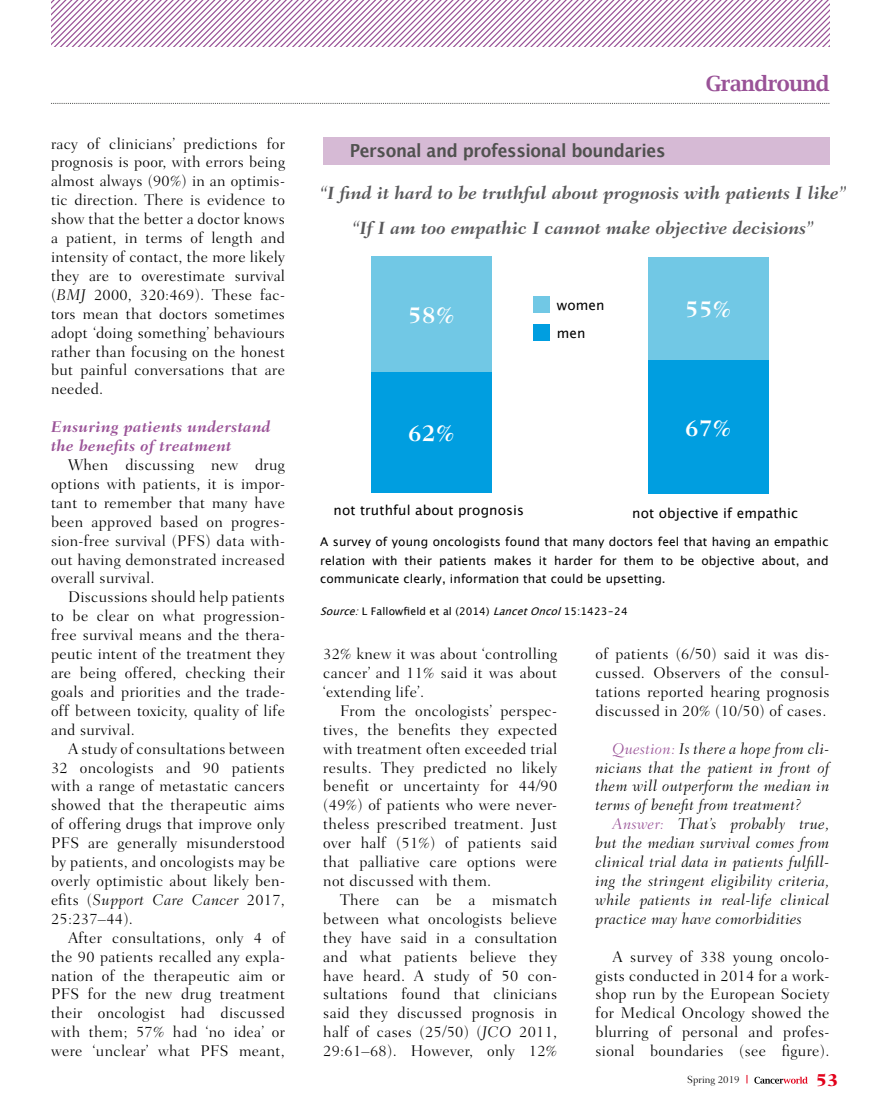
<style>
.page{position:relative;width:872px;height:1106px;background:#fff}
.page>*{position:absolute;margin:0;border:0;box-sizing:border-box;transform-origin:0 0}
.t1{font:700 23.7px "Fairfield LH";color:#fff}
.t2{font:600 21px "Lucida Bright";letter-spacing:-.025em;color:#995297}
.t3{font:18px/34.5px "Fairfield LH Sw Bold Italic Os F";color:#58585a;text-align:center}
.t4{font:700 18px "Lucida Grande";letter-spacing:-.02em;color:#50514f;scale:.93 1}
.t5{font:800 18px "Fairfield LH";color:#e2001a}
.t6{font:300 15.75px/18.9px "Fairfield LH";letter-spacing:.02em;color:#000;text-align:justify}
.t7{font:italic 300 15.75px/18.9px "Fairfield LH";letter-spacing:.02em;color:#000;text-align:justify}
.t8{font:italic 700 15.75px/18.9px "Fairfield LH";letter-spacing:.02em;color:#995297}
.t9{font:13.5px/28.3px "Lucida Grande";letter-spacing:.01em;color:#000}
.t10{font:12px/18.9px "Lucida Grande";letter-spacing:.01em;color:#000;text-align:justify}
.t11{font:10.5px "Lucida Grande";letter-spacing:.01em;color:#000}
.t12{font:300 10.5px "Fairfield LH";color:#000}
.s1{font-style:italic}
.s2{color:#995297}
</style>
<div class="page">
<svg style="left:754px;top:1076px;width:53px;height:7px"></svg>
<div style="left:323px;top:137px;width:506px;height:27px;background:#d6bad5"></div>
<div style="left:371px;top:256px;width:120px;height:116px;background:#71c8e5"></div>
<div style="left:371px;top:372px;width:120px;height:121px;background:#009ee0"></div>
<div style="left:648px;top:257px;width:120px;height:103px;background:#71c8e5"></div>
<div style="left:648px;top:360px;width:120px;height:134px;background:#009ee0"></div>
<div style="left:534px;top:296px;width:16px;height:17px;background:#71c8e5"></div>
<div style="left:534px;top:325px;width:16px;height:16px;background:#009ee0"></div>
<svg style="left:51px;top:0;width:778px;height:47px"></svg>
<svg style="left:51px;top:103px;width:778px;height:1px"></svg>
<p class="t6" style="left:51px;top:134px;width:235px">racy of clinicians’ predictions for prognosis is poor, with errors being almost always (90%) in an optimis&shy;tic direction. There is evidence to show that the better a doctor knows a patient, in terms of length and intensity of contact, the more likely they are to overestimate survival (<span class="s1">BMJ</span> 2000, 320:469). These fac&shy;tors mean that doctors sometimes adopt ‘doing something’ behaviours rather than focusing on the honest but painful conversations that are needed.</p>
<p class="t8" style="left:51px;top:417px;width:221px">Ensuring patients understand the benefits of treatment</p>
<p class="t6" style="left:51px;top:455px;width:235px;text-indent:17px">When discussing new drug options with patients, it is impor&shy;tant to remember that many have been approved based on progres&shy;sion-free survival (PFS) data with&shy;out having demonstrated increased overall survival.</p>
<p class="t6" style="left:51px;top:588px;width:235px;text-indent:17px">Discussions should help patients to be clear on what progression&shy;free survival means and the thera&shy;peutic intent of the treatment they are being offered, checking their goals and priorities and the trade&shy;off between toxicity, quality of life and survival.</p>
<p class="t6" style="left:51px;top:739px;width:235px;text-indent:17px">A study of consultations between 32 oncologists and 90 patients with a range of metastatic cancers showed that the therapeutic aims of offering drugs that improve only PFS are generally misunderstood by patients, and oncologists may be overly optimistic about likely ben&shy;efits (<span class="s1">Support Care Cancer</span> 2017, 25:237–44).</p>
<p class="t6" style="left:51px;top:928px;width:235px;text-indent:17px">After consultations, only 4 of the 90 patients recalled any expla&shy;nation of the therapeutic aim or PFS for the new drug treatment their oncologist had discussed with them; 57% had ‘no idea’ or were ‘unclear’ what PFS meant,</p>
<p class="t4" style="left:350px;top:135px;width:341px">Personal and professional boundaries</p>
<h2 class="t2" style="left:705px;top:71px;width:125px">Grandround</h2>
<p class="t3" style="left:320px;top:176px;width:527px">“I find it hard to be truthful about prognosis with patients I like” “If I am too empathic I cannot make objective decisions”</p>
<h1 class="t1" style="left:408px;top:301px;width:48px">58%</h1>
<p class="t9" style="left:557px;top:291px;width:49px">women men</p>
<h1 class="t1" style="left:685px;top:296px;width:48px">55%</h1>
<h1 class="t1" style="left:408px;top:419px;width:48px">62%</h1>
<h1 class="t1" style="left:685px;top:414px;width:48px">67%</h1>
<p class="t9" style="left:333px;top:496px;width:192px">not truthful about prognosis</p>
<p class="t9" style="left:632px;top:499px;width:167px">not objective if empathic</p>
<p class="t10" style="left:320px;top:532px;width:510px">A survey of young oncologists found that many doctors feel that having an empathic relation with their patients makes it harder for them to be objective about, and communicate clearly, information that could be upsetting.</p>
<p class="t11" style="left:320px;top:605px;width:309px"><span class="s1">Source:</span>L Fallowfield et al (2014) <span class="s1">LancetOncol</span>15:1423‒24</p>
<p class="t6" style="left:323px;top:644px;width:235px">32% knew it was about ‘controlling cancer’ and 11% said it was about ‘extending life’.</p>
<p class="t6" style="left:323px;top:701px;width:235px;text-indent:17px">From the oncologists’ perspec&shy;tives, the benefits they expected with treatment often exceeded trial results. They predicted no likely benefit or uncertainty for 44/90 (49%) of patients who were never&shy;theless prescribed treatment. Just over half (51%) of patients said that palliative care options were not discussed with them.</p>
<p class="t6" style="left:323px;top:890px;width:235px;text-indent:17px">There can be a mismatch between what oncologists believe they have said in a consultation and what patients believe they have heard. A study of 50 con&shy;sultations found that clinicians said they discussed prognosis in half of cases (25/50) (<span class="s1">JCO</span> 2011, 29:61–68). However, only 12%</p>
<p class="t6" style="left:595px;top:644px;width:235px">of patients (6/50) said it was dis&shy;cussed. Observers of the consul&shy;tations reported hearing prognosis discussed in 20% (10/50) of cases.</p>
<p class="t7" style="left:595px;top:739px;width:235px;text-indent:17px"><span class="s2">Question:</span> Is there a hope from cli&shy;nicians that the patient in front of them will outperform the median in terms of benefit from treatment?</p>
<p class="t7" style="left:595px;top:814px;width:235px;text-indent:17px"><span class="s2">Answer:</span> That’s probably true, but the median survival comes from clinical trial data in patients fulfill&shy;ing the stringent eligibility criteria, while patients in real-life clinical practice may have comorbidities</p>
<p class="t6" style="left:595px;top:947px;width:235px;text-indent:17px">A survey of 338 young oncolo&shy;gists conducted in 2014 for a work&shy;shop run by the European Society for Medical Oncology showed the blurring of personal and profes&shy;sional boundaries (see figure).</p>
<p class="t12" style="left:687px;top:1073px;width:54px">Spring 2019</p>
<p class="t5" style="left:815px;top:1069px;width:24px">53</p>
</div>
